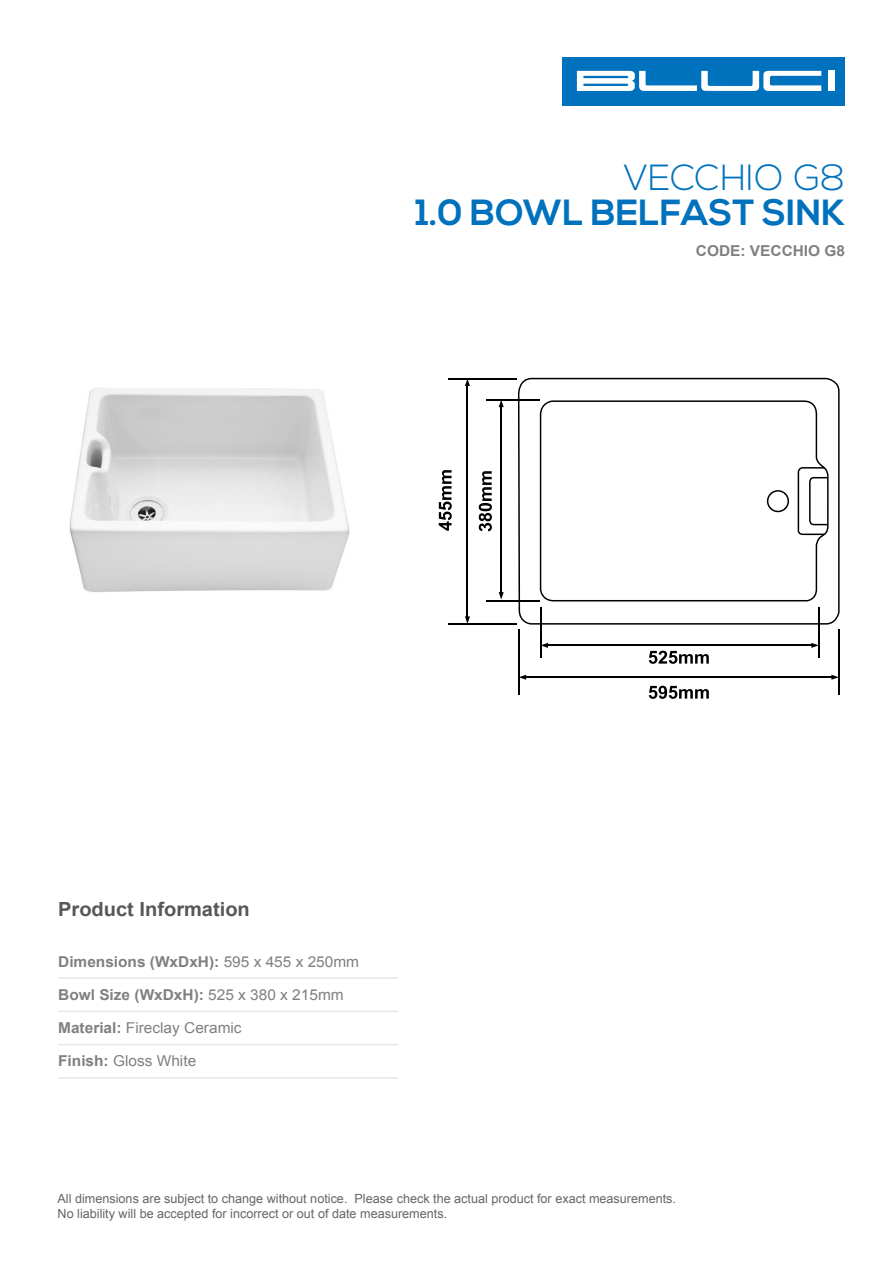
<style>
.page{position:relative;width:893px;height:1263px;background:#fff}
.page>*{position:absolute;margin:0;border:0;box-sizing:border-box;transform-origin:0 0}
.t1{font:700 36.3px "Nexa";color:#0071bc}
.t2{font:300 36.3px "Nexa";color:#0071bc}
.t3{font:700 19.5px "Arial";color:#575757}
.t4{font:700 15px "Arial";color:#808080}
.t5{font:15px "Arial";color:#808080}
.t6{font:12.6px/15.1px "Arial";color:#666}
.s1{font-weight:400}
.s2{font-weight:700}
</style>
<div class="page">
<div style="left:562px;top:58px;width:283px;height:48px;background:#0071bc"></div>
<div style="left:828px;top:71px;width:7px;height:20px;background:#fff"></div>
<svg style="left:577px;top:71px;width:244px;height:20px"></svg>
<hr style="left:58px;top:977px;width:340px;height:2px;background:#e6e6e6">
<hr style="left:58px;top:1011px;width:340px;height:1px;background:#e6e6e6">
<hr style="left:58px;top:1044px;width:340px;height:1px;background:#e6e6e6">
<hr style="left:58px;top:1077px;width:340px;height:2px;background:#e6e6e6">
<img style="left:69px;top:387px;width:281px;height:205px">
<svg style="left:518px;top:378px;width:322px;height:247px"></svg>
<hr style="left:486px;top:399px;width:54px;height:1px;background:#000">
<hr style="left:486px;top:600px;width:54px;height:1px;background:#000">
<hr style="left:448px;top:378px;width:69px;height:1px;background:#000">
<hr style="left:448px;top:623px;width:69px;height:2px;background:#000">
<hr style="left:500px;top:405px;width:2px;height:191px;background:#000">
<hr style="left:467px;top:383px;width:1px;height:235px;background:#000">
<hr style="left:540px;top:607px;width:1px;height:50px;background:#000">
<hr style="left:518px;top:629px;width:1px;height:66px;background:#000">
<hr style="left:838px;top:629px;width:2px;height:66px;background:#000">
<hr style="left:818px;top:607px;width:2px;height:50px;background:#000">
<hr style="left:546px;top:645px;width:265px;height:1px;background:#000">
<hr style="left:525px;top:676px;width:307px;height:2px;background:#000">
<svg style="left:649px;top:651px;width:60px;height:13px"></svg>
<svg style="left:649px;top:686px;width:60px;height:13px"></svg>
<svg style="left:439px;top:470px;width:13px;height:61px"></svg>
<svg style="left:479px;top:471px;width:13px;height:60px"></svg>
<svg style="left:465px;top:379px;width:5px;height:7px"></svg>
<svg style="left:499px;top:400px;width:5px;height:7px"></svg>
<svg style="left:499px;top:592px;width:5px;height:7px"></svg>
<svg style="left:465px;top:616px;width:5px;height:7px"></svg>
<svg style="left:519px;top:675px;width:7px;height:5px"></svg>
<svg style="left:541px;top:643px;width:7px;height:5px"></svg>
<svg style="left:811px;top:643px;width:7px;height:5px"></svg>
<svg style="left:831px;top:675px;width:7px;height:5px"></svg>
<h1 class="t2" style="left:624px;top:156px;width:223px">VECCHIO G8</h1>
<h1 class="t1" style="left:415px;top:191px;width:431px">1.0 BOWL BELFAST SINK</h1>
<p class="t4" style="left:696px;top:240px;width:151px">CODE: VECCHIO G8</p>
<h2 class="t3" style="left:58px;top:896px;width:193px">Product Information</h2>
<p class="t4" style="left:58px;top:951px;width:302px">Dimensions (WxDxH): <span class="s1">595 x 455 x 250mm</span></p>
<p class="t4" style="left:58px;top:984px;width:287px">Bowl Size (WxDxH): <span class="s1">525 x 380 x 215mm</span></p>
<p class="t5" style="left:58px;top:1018px;width:185px"><span class="s2">Material:</span> Fireclay Ceramic</p>
<p class="t5" style="left:58px;top:1051px;width:140px"><span class="s2">Finish:</span> Gloss White</p>
<p class="t6" style="left:58px;top:1191px;width:620px">All dimensions are subject to change without notice. Please check the actual product for exact measurements.<br>No liability will be accepted for incorrect or out of date measurements.</p>
</div>
